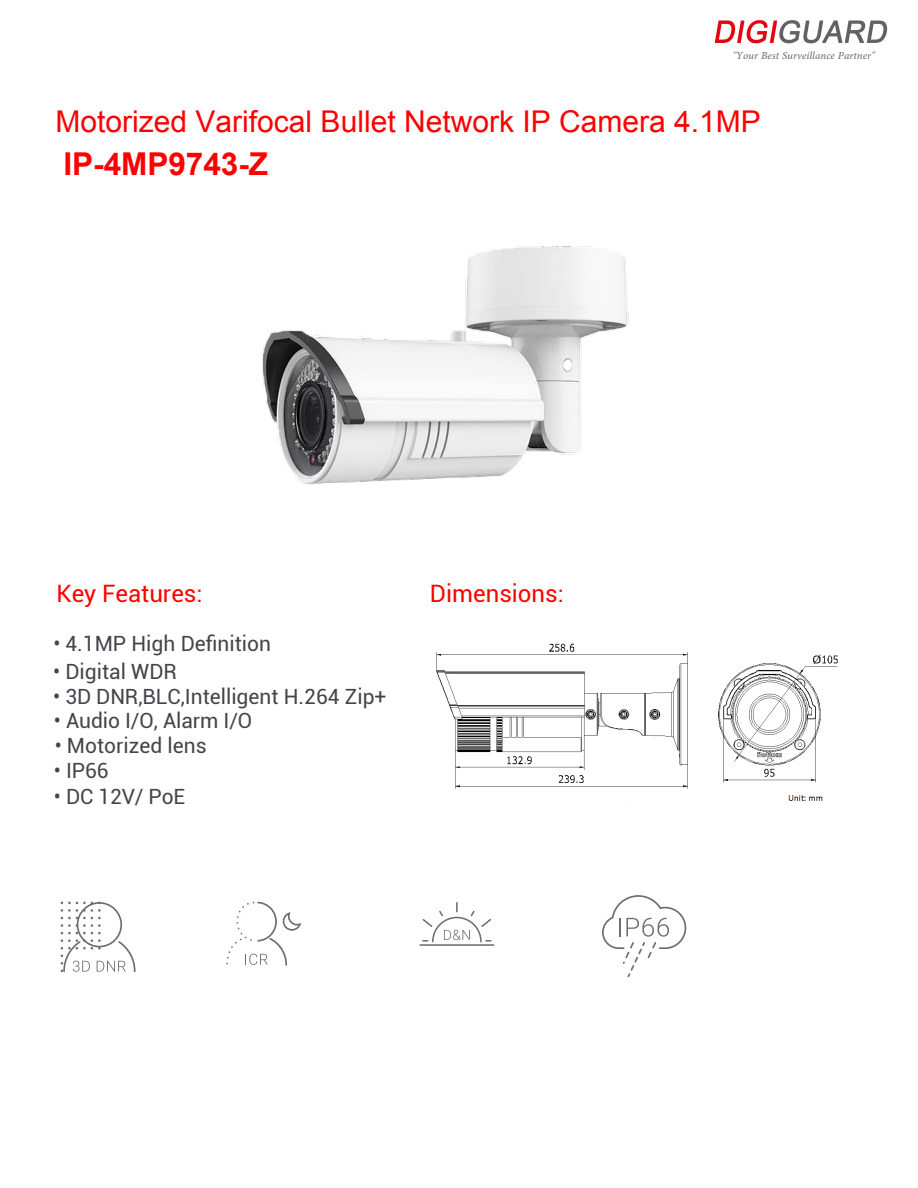
<style>
.page{position:relative;width:918px;height:1188px;background:#fff}
.page>*{position:absolute;margin:0;border:0;box-sizing:border-box;transform-origin:0 0}
.t1{font:700 31.5px "Arial";color:#f00}
.t2{font:30px "Arial";color:#f00}
.t3{font:24px "Roboto";color:#f00}
.t4{font:21px "Roboto";color:#44454a}
.t5{font:italic 15px "Adobe Arabic";color:#707070}
.s1{font-style:inherit}
</style>
<div class="page">
<svg style="left:226px;top:902px;width:75px;height:64px"></svg>
<svg style="left:422px;top:902px;width:69px;height:40px"></svg>
<hr style="left:419px;top:944px;width:75px;height:2px;background:#6c6d70">
<svg style="left:61px;top:902px;width:75px;height:70px"></svg>
<svg style="left:602px;top:895px;width:85px;height:83px"></svg>
<img style="left:436px;top:643px;width:402px;height:158px">
<img style="left:262px;top:245px;width:367px;height:240px">
<img style="left:715px;top:20px;width:173px;height:24px">
<p class="t5" style="left:732px;top:45px;width:144px">"Your Best Surveillance Partner"</p>
<h2 class="t2" style="left:56px;top:100px;width:707px">Motorized Varifocal Bullet Network IP Camera 4.1MP</h2>
<h1 class="t1" style="left:63px;top:141px;width:206px">IP-4MP<span class="s1">9743-Z</span></h1>
<p class="t3" style="left:56px;top:576px;width:148px">Key Features:</p>
<p class="t3" style="left:430px;top:576px;width:135px">Dimensions:</p>
<p class="t4" style="left:53px;top:629px;width:219px">• 4.1MP High Definition</p>
<p class="t4" style="left:53px;top:657px;width:125px">• Digital WDR</p>
<p class="t4" style="left:53px;top:682px;width:335px">• 3D DNR,BLC,Intelligent H.264 Zip+</p>
<p class="t4" style="left:54px;top:706px;width:200px">• Audio I/O, Alarm I/O</p>
<p class="t4" style="left:54px;top:756px;width:56px">• IP66</p>
<p class="t4" style="left:54px;top:781px;width:133px">• DC 12V/ PoE</p>
<p class="t4" style="left:55px;top:731px;width:153px">• Motorized lens</p>
</div>
